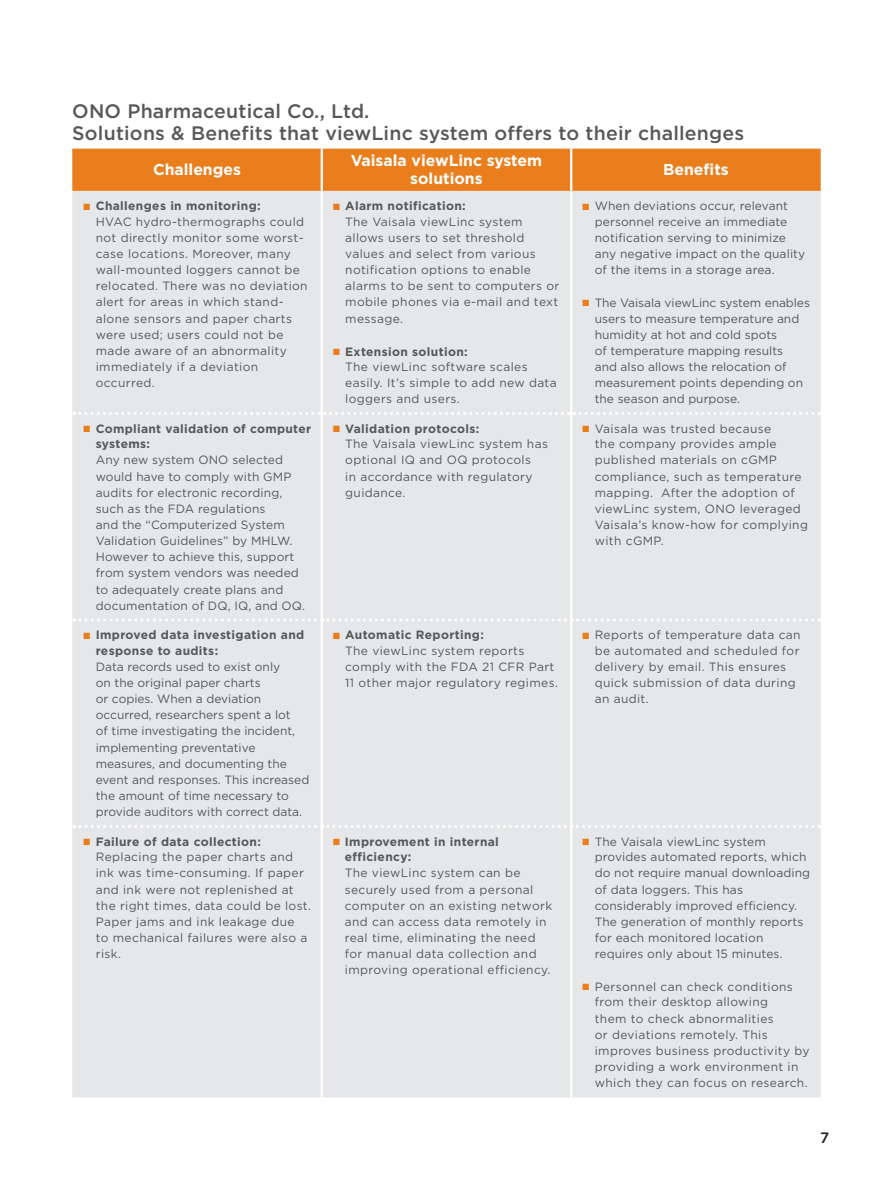
<style>
.page{position:relative;width:893px;height:1191px;background:#fff}
.page>*{position:absolute;margin:0;border:0;box-sizing:border-box;transform-origin:0 0}
.t1{font:500 19.5px/22.5px "Gotham";letter-spacing:.01em;color:#57585a}
.t2{font:700 15.75px/18px "Gotham";color:#fff;text-align:center}
.t3{font:500 15px "Gotham";color:#231f20}
.t4{font:12px/16px "Gotham";letter-spacing:.015em;color:#57585a}
.t5{font:700 12px/15.3px "Gotham";letter-spacing:.03em;color:#57585a}
.s1{font-family:"Arial";font-weight:900;font-size:13.5px;color:#ea7e1d}
.s2{font-weight:700}
</style>
<div class="page">
<div style="left:72px;top:149px;width:749px;height:42px;background:#ea7e1d"></div>
<div style="left:72px;top:191px;width:749px;height:906px;background:#e6e7e9"></div>
<svg style="left:74px;top:412px;width:746px;height:3px"></svg>
<hr style="left:321px;top:191px;width:2px;height:222px;background:#fff">
<hr style="left:570px;top:191px;width:2px;height:222px;background:#fff">
<hr style="left:321px;top:413px;width:2px;height:205px;background:#fff">
<hr style="left:570px;top:413px;width:2px;height:205px;background:#fff">
<hr style="left:321px;top:621px;width:2px;height:204px;background:#fff">
<hr style="left:570px;top:621px;width:2px;height:204px;background:#fff">
<hr style="left:321px;top:828px;width:2px;height:269px;background:#fff">
<hr style="left:570px;top:828px;width:2px;height:269px;background:#fff">
<hr style="left:321px;top:149px;width:2px;height:42px;background:#fff">
<hr style="left:570px;top:149px;width:2px;height:42px;background:#fff">
<svg style="left:74px;top:618px;width:746px;height:3px"></svg>
<svg style="left:74px;top:825px;width:746px;height:3px"></svg>
<h1 class="t1" style="left:72px;top:99px;width:673px">ONO Pharmaceutical Co., Ltd.<br>Solutions &amp; Benefits that viewLinc system offers to their challenges</h1>
<h2 class="t2" style="left:153px;top:161px;width:89px">Challenges</h2>
<h2 class="t2" style="left:351px;top:152px;width:193px">Vaisala viewLinc system solutions</h2>
<h2 class="t2" style="left:663px;top:161px;width:67px">Benefits</h2>
<p class="t4" style="left:96px;top:198px;width:213px;text-indent:-13px"><span class="s1">■</span> <span class="s2">Challenges in monitoring:<br></span>HVAC hydro-thermographs could not directly monitor some worst&shy;case locations. Moreover, many wall-mounted loggers cannot be relocated. There was no deviation alert for areas in which stand&shy;alone sensors and paper charts were used; users could not be made aware of an abnormality immediately if a deviation occurred.</p>
<p class="t4" style="left:345px;top:198px;width:216px;text-indent:-13px"><span class="s1">■</span> <span class="s2">Alarm notification:<br></span>The Vaisala viewLinc system allows users to set threshold values and select from various notification options to enable alarms to be sent to computers or mobile phones via e-mail and text message.</p>
<p class="t4" style="left:595px;top:198px;width:212px;text-indent:-13px"><span class="s1">■</span> When deviations occur, relevant personnel receive an immediate notification serving to minimize any negative impact on the quality of the items in a storage area.</p>
<p class="t4" style="left:595px;top:295px;width:217px;text-indent:-13px"><span class="s1">■</span> The Vaisala viewLinc system enables users to measure temperature and humidity at hot and cold spots<br>of temperature mapping results<br>and also allows the relocation of measurement points depending on the season and purpose.</p>
<p class="t4" style="left:345px;top:343px;width:213px;text-indent:-13px"><span class="s1">■</span> <span class="s2">Extension solution:<br></span>The viewLinc software scales easily. It’s simple to add new data loggers and users.</p>
<p class="t5" style="left:96px;top:421px;width:217px;text-indent:-13px"><span class="s1">■</span> Compliant validation of computer systems:</p>
<p class="t4" style="left:96px;top:452px;width:211px">Any new system ONO selected would have to comply with GMP audits for electronic recording, such as the FDA regulations<br>and the “Computerized System<br>Validation Guidelines” by MHLW.<br>However to achieve this, support from system vendors was needed to adequately create plans and documentation of DQ, IQ, and OQ.</p>
<p class="t5" style="left:96px;top:627px;width:210px;text-indent:-13px"><span class="s1">■</span> Improved data investigation and response to audits:</p>
<p class="t4" style="left:96px;top:658px;width:215px">Data records used to exist only<br>on the original paper charts<br>or copies. When a deviation occurred, researchers spent a lot<br>of time investigating the incident, implementing preventative measures, and documenting the event and responses. This increased the amount of time necessary to provide auditors with correct data.</p>
<p class="t4" style="left:345px;top:420px;width:204px;text-indent:-13px"><span class="s1">■</span> <span class="s2">Validation protocols:<br></span>The Vaisala viewLinc system has optional IQ and OQ protocols<br>in accordance with regulatory guidance.</p>
<p class="t4" style="left:595px;top:420px;width:215px;text-indent:-13px"><span class="s1">■</span> Vaisala was trusted because<br>the company provides ample published materials on cGMP compliance, such as temperature mapping. After the adoption of viewLinc system, ONO leveraged<br>Vaisala’s know-how for complying with cGMP.</p>
<p class="t4" style="left:345px;top:627px;width:214px;text-indent:-13px"><span class="s1">■</span> <span class="s2">Automatic Reporting:<br></span>The viewLinc system reports comply with the FDA 21 CFR Part<br>11 other major regulatory regimes.</p>
<p class="t4" style="left:595px;top:627px;width:207px;text-indent:-13px"><span class="s1">■</span> Reports of temperature data can be automated and scheduled for delivery by email. This ensures quick submission of data during an audit.</p>
<p class="t4" style="left:96px;top:833px;width:217px;text-indent:-13px"><span class="s1">■</span> <span class="s2">Failure of data collection:<br></span>Replacing the paper charts and ink was time-consuming. If paper and ink were not replenished at the right times, data could be lost.<br>Paper jams and ink leakage due<br>to mechanical failures were also a risk.</p>
<p class="t5" style="left:345px;top:834px;width:156px;text-indent:-12px"><span class="s1">■</span> Improvement in internal efficiency:</p>
<p class="t4" style="left:345px;top:864px;width:209px">The viewLinc system can be securely used from a personal computer on an existing network and can access data remotely in real time, eliminating the need for manual data collection and improving operational efficiency.</p>
<p class="t4" style="left:595px;top:833px;width:217px;text-indent:-13px"><span class="s1">■</span> The Vaisala viewLinc system provides automated reports, which do not require manual downloading of data loggers. This has considerably improved efficiency.<br>The generation of monthly reports for each monitored location requires only about 15 minutes.</p>
<p class="t4" style="left:595px;top:978px;width:216px;text-indent:-13px"><span class="s1">■</span> Personnel can check conditions from their desktop allowing<br>them to check abnormalities<br>or deviations remotely. This improves business productivity by providing a work environment in which they can focus on research.</p>
<p class="t3" style="left:820px;top:1128px;width:11px">7</p>
</div>
